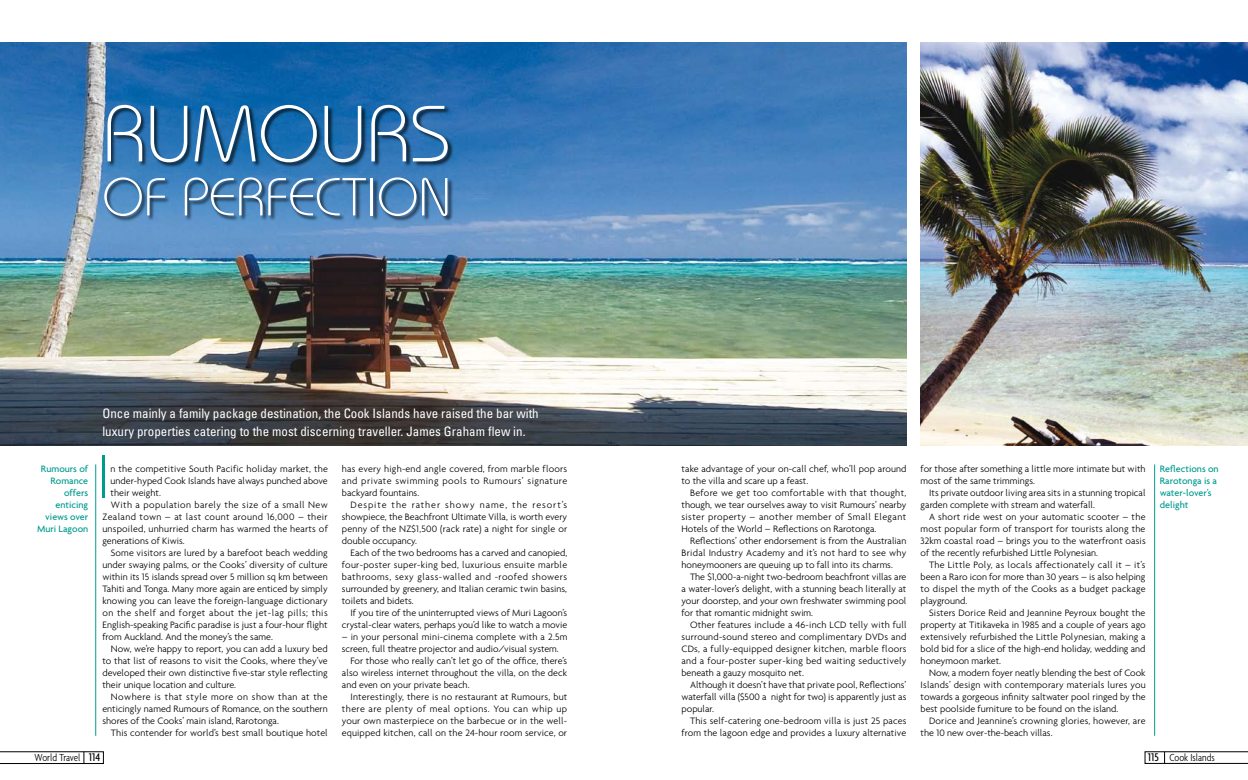
<style>
.page{position:relative;width:1248px;height:780px;background:#fff}
.page>*{position:absolute;margin:0;border:0;box-sizing:border-box;transform-origin:0 0}
.t1{font:300 79.4px "Bauhaus IT Cby BT";color:#fff}
.t2{font:300 61px "Bauhaus IT Cby BT";color:#009b8f}
.t3{font:300 53.4px "Bauhaus IT Cby BT";color:#fff}
.t4{font:condensed 13px/18px "Univers";color:#fff}
.t5{font:300 condensed 11px "Agenda";color:#000}
.t6{font:300 10px/12px "Agenda";color:#000;text-align:justify}
.t7{font:300 10px "Agenda";letter-spacing:.02em;color:#000}
.t8{font:300 10px "Agenda";letter-spacing:.045em;color:#000}
.t9{font:500 10px/12px "Agenda";color:#009b8f;text-align:right}
.t10{font:300 10px "Agenda";letter-spacing:.035em;color:#000}
.t11{font:300 10px "Agenda";letter-spacing:.04em;color:#000}
.s1{font-weight:500;font-size:12px}
</style>
<div class="page">
<img style="left:0;top:43px;width:906px;height:403px">
<img style="left:920px;top:43px;width:327px;height:403px">
<hr style="left:95px;top:464px;width:1px;height:271px;background:#009b8f">
<hr style="left:1154px;top:464px;width:1px;height:271px;background:#009b8f">
<svg style="left:0;top:751px;width:103px;height:12px"></svg>
<svg style="left:1144px;top:751px;width:103px;height:12px"></svg>
<div style="left:103px;top:104px;width:351px;height:118px;background:#000;opacity:.75"></div>
<h1 class="t1" style="left:102px;top:85px;width:350px">RUMOURS</h1>
<h3 class="t3" style="left:102px;top:164px;width:350px">OF PERFECTION</h3>
<h3 class="t4" style="left:102px;top:404px;width:438px">Once mainly a family package destination, the Cook Islands have raised the bar with luxury properties catering to the most discerning traveller. James Graham flew in.</h3>
<p class="t7" style="left:111px;top:463px;width:219px">n the competitive South Pacific holiday market, the</p>
<p class="t6" style="left:111px;top:475px;width:218px">under-hyped Cook Islands have always punched above</p>
<p class="t6" style="left:111px;top:487px;width:52px">their weight.</p>
<p class="t11" style="left:111px;top:499px;width:218px">With a population barely the size of a small New</p>
<p class="t10" style="left:102px;top:511px;width:227px">Zealand town – at last count around 16,000 – their</p>
<p class="t7" style="left:102px;top:523px;width:227px">unspoiled, unhurried charm has warmed the hearts of</p>
<p class="t6" style="left:102px;top:535px;width:84px">generations of Kiwis.</p>
<p class="t6" style="left:111px;top:547px;width:218px">Some visitors are lured by a barefoot beach wedding</p>
<p class="t6" style="left:102px;top:559px;width:227px">under swaying palms, or the Cooks’ diversity of culture</p>
<p class="t6" style="left:102px;top:571px;width:227px">within its 15 islands spread over 5 million sq km between</p>
<p class="t6" style="left:102px;top:583px;width:227px">Tahiti and Tonga. Many more again are enticed by simply</p>
<p class="t6" style="left:102px;top:595px;width:227px">knowing you can leave the foreign-language dictionary</p>
<p class="t8" style="left:102px;top:607px;width:227px">on the shelf and forget about the jet-lag pills; this</p>
<p class="t6" style="left:102px;top:619px;width:227px">English-speaking Pacific paradise is just a four-hour flight</p>
<p class="t6" style="left:102px;top:631px;width:172px">from Auckland. And the money’s the same.</p>
<p class="t6" style="left:111px;top:643px;width:218px">Now, we’re happy to report, you can add a luxury bed</p>
<p class="t6" style="left:102px;top:655px;width:227px">to that list of reasons to visit the Cooks, where they’ve</p>
<p class="t6" style="left:102px;top:667px;width:227px">developed their own distinctive five-star style reflecting</p>
<p class="t6" style="left:102px;top:679px;width:135px">their unique location and culture.</p>
<p class="t8" style="left:111px;top:691px;width:218px">Nowhere is that style more on show than at the</p>
<p class="t6" style="left:102px;top:703px;width:227px">enticingly named Rumours of Romance, on the southern</p>
<p class="t6" style="left:102px;top:715px;width:178px">shores of the Cooks’ main island, Rarotonga.</p>
<p class="t6" style="left:111px;top:727px;width:218px">This contender for world’s best small boutique hotel</p>
<h2 class="t2" style="left:97px;top:438px;width:4px">I</h2>
<p class="t9" style="left:37px;top:462px;width:53px">Rumours of<br>Romance offers enticing views over<br>Muri Lagoon</p>
<p class="t9" style="left:1159px;top:462px;width:60px;text-align:left">Reflections on<br>Rarotonga is a water-lover’s delight</p>
<p class="t6" style="left:681px;top:462px;width:226px">take advantage of your on-call chef, who’ll pop around to the villa and scare up a feast.</p>
<p class="t6" style="left:681px;top:486px;width:226px;text-indent:9px">Before we get too comfortable with that thought, though, we tear ourselves away to visit Rumours’ nearby sister property – another member of Small Elegant Hotels of the World – Reflections on Rarotonga.</p>
<p class="t6" style="left:681px;top:534px;width:226px;text-indent:9px">Reflections’ other endorsement is from the Australian Bridal Industry Academy and it’s not hard to see why honeymooners are queuing up to fall into its charms.</p>
<p class="t6" style="left:681px;top:570px;width:226px;text-indent:9px">The $1,000-a-night two-bedroom beachfront villas are a water-lover’s delight, with a stunning beach literally at your doorstep, and your own freshwater swimming pool for that romantic midnight swim.</p>
<p class="t6" style="left:681px;top:618px;width:226px;text-indent:9px">Other features include a 46-inch LCD telly with full surround-sound stereo and complimentary DVDs and CDs, a fully-equipped designer kitchen, marble floors and a four-poster super-king bed waiting seductively beneath a gauzy mosquito net.</p>
<p class="t6" style="left:681px;top:678px;width:226px;text-indent:9px">Although it doesn’t have that private pool, Reflections’ waterfall villa ($500 a night for two) is apparently just as popular.</p>
<p class="t6" style="left:681px;top:714px;width:226px;text-align:right">This self-catering one-bedroom villa is just 25 paces from the lagoon edge and provides a luxury alternative</p>
<p class="t6" style="left:920px;top:462px;width:226px">for those after something a little more intimate but with most of the same trimmings.</p>
<p class="t6" style="left:920px;top:486px;width:226px;text-indent:9px">Its private outdoor living area sits in a stunning tropical garden complete with stream and waterfall.</p>
<p class="t6" style="left:920px;top:510px;width:226px;text-indent:9px">A short ride west on your automatic scooter – the most popular form of transport for tourists along the 32km coastal road – brings you to the waterfront oasis of the recently refurbished Little Polynesian.</p>
<p class="t6" style="left:920px;top:558px;width:226px;text-indent:9px">The Little Poly, as locals affectionately call it – it’s been a Raro icon for more than 30 years – is also helping to dispel the myth of the Cooks as a budget package playground.</p>
<p class="t6" style="left:920px;top:606px;width:226px;text-indent:9px">Sisters Dorice Reid and Jeannine Peyroux bought the property at Titikaveka in 1985 and a couple of years ago extensively refurbished the Little Polynesian, making a bold bid for a slice of the high-end holiday, wedding and honeymoon market.</p>
<p class="t6" style="left:920px;top:666px;width:226px;text-indent:9px">Now, a modern foyer neatly blending the best of Cook Islands’ design with contemporary materials lures you towards a gorgeous infinity saltwater pool ringed by the best poolside furniture to be found on the island.</p>
<p class="t6" style="left:920px;top:714px;width:226px;text-indent:9px">Dorice and Jeannine’s crowning glories, however, are the 10 new over-the-beach villas.</p>
<p class="t6" style="left:342px;top:463px;width:227px">has every high-end angle covered, from marble floors and private swimming pools to Rumours’ signature backyard fountains.</p>
<p class="t6" style="left:342px;top:499px;width:227px;text-indent:9px">Despite the rather showy name, the resort’s showpiece, the Beachfront Ultimate Villa, is worth every penny of the NZ$1,500 (rack rate) a night for single or double occupancy.</p>
<p class="t6" style="left:342px;top:547px;width:227px;text-indent:9px">Each of the two bedrooms has a carved and canopied, four-poster super-king bed, luxurious ensuite marble bathrooms, sexy glass-walled and -roofed showers surrounded by greenery, and Italian ceramic twin basins, toilets and bidets.</p>
<p class="t6" style="left:342px;top:607px;width:227px;text-align:right">If you tire of the uninterrupted views of Muri Lagoon’s crystal-clear waters, perhaps you’d like to watch a movie</p>
<p class="t7" style="left:342px;top:631px;width:227px">– in your personal mini-cinema complete with a 2.5m</p>
<p class="t6" style="left:342px;top:643px;width:218px">screen, full theatre projector and audio/visual system.</p>
<p class="t6" style="left:350px;top:655px;width:218px">For those who really can’t let go of the office, there’s</p>
<p class="t6" style="left:342px;top:667px;width:227px">also wireless internet throughout the villa, on the deck</p>
<p class="t6" style="left:342px;top:679px;width:129px">and even on your private beach.</p>
<p class="t7" style="left:350px;top:691px;width:218px">Interestingly, there is no restaurant at Rumours, but</p>
<p class="t8" style="left:342px;top:703px;width:227px">there are plenty of meal options. You can whip up</p>
<p class="t6" style="left:342px;top:715px;width:227px">your own masterpiece on the barbecue or in the well-</p>
<p class="t6" style="left:342px;top:727px;width:227px">equipped kitchen, call on the 24-hour room service, or</p>
<p class="t5" style="left:35px;top:751px;width:67px">World Travel <span class="s1">114</span></p>
<p class="t5" style="left:1147px;top:751px;width:68px"><span class="s1">115</span> Cook Islands</p>
</div>
